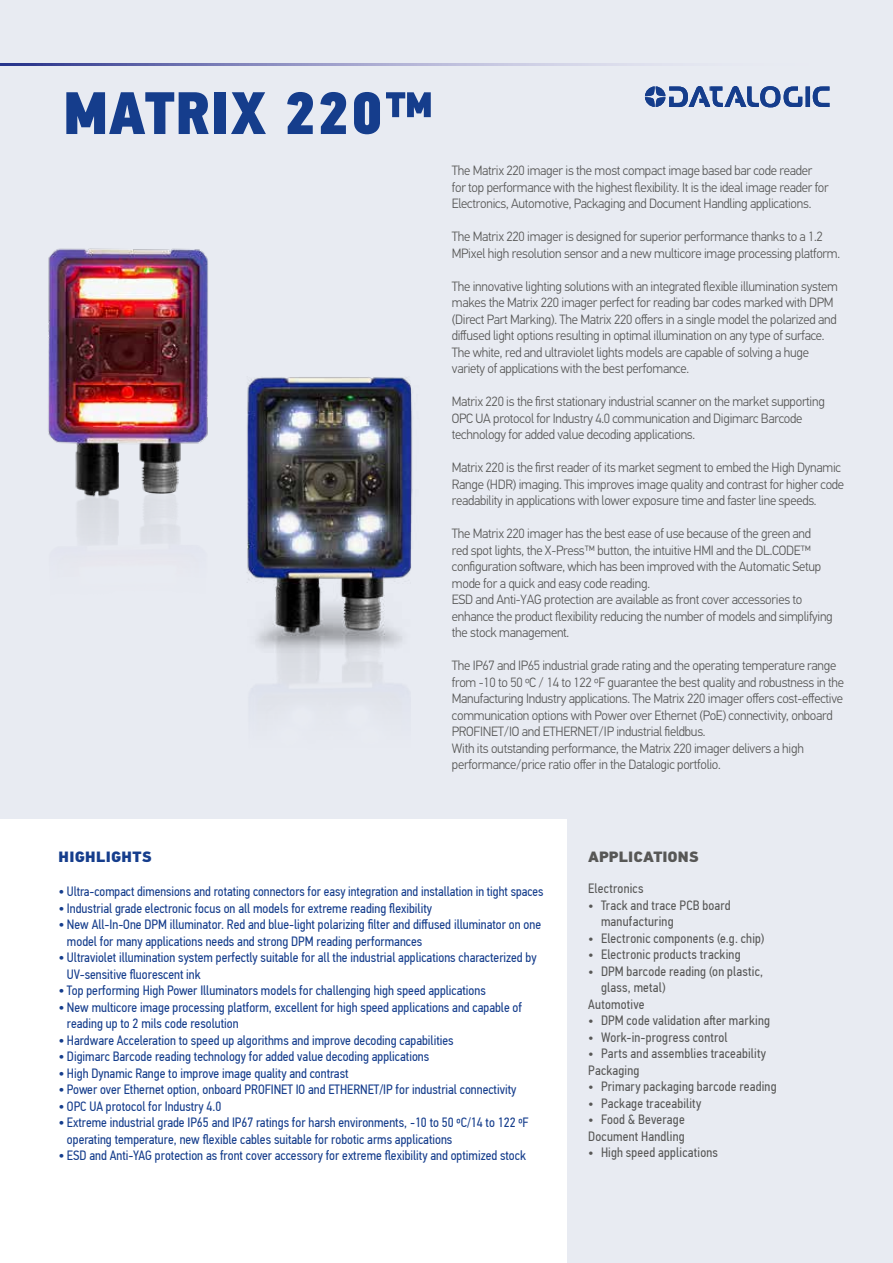
<style>
.page{position:relative;width:893px;height:1263px;background:#e8ebf2}
.page>*{position:absolute;margin:0;border:0;box-sizing:border-box;transform-origin:0 0}
.t1{font:60px "PF Din Text Cond Pro X Black";letter-spacing:.01em;color:#153d8c}
.t2{font:900 15px "PF Din Text Pro";color:#575756}
.t3{font:900 15px "PF Din Text Pro";letter-spacing:.02em;color:#153d8c}
.t4{font:300 13.5px/16.5px "PF Din Text Pro";letter-spacing:-.02em;color:#575756;scale:.96 1}
.t5{font:13.5px/16.5px "PF Din Text Cond Pro";color:#153d8c}
.t6{font:13.5px/16.5px "PF Din Text Cond Pro";letter-spacing:.015em;color:#575756}
.s1{font-size:15px}
</style>
<div class="page">
<svg style="left:0;top:64px;width:645px;height:1px"></svg>
<img style="left:48px;top:248px;width:160px;height:293px">
<img style="left:247px;top:377px;width:166px;height:315px">
<div style="left:0;top:820px;width:567px;height:443px;background:#fff"></div>
<svg style="left:645px;top:86px;width:184px;height:21px"></svg>
<h1 class="t1" style="left:63px;top:75px;width:372px">MATRIX 220™</h1>
<p class="t4" style="left:452px;top:162px;width:394px">The Matrix 220 imager is the most compact image based bar code reader for top performance with the highest flexibility. It is the ideal image reader for<br>Electronics, Automotive, Packaging and Document Handling applications.</p>
<p class="t4" style="left:452px;top:228px;width:406px">The Matrix 220 imager is designed for superior performance thanks to a 1.2<br>MPixel high resolution sensor and a new multicore image processing platform.</p>
<p class="t4" style="left:452px;top:278px;width:404px">The innovative lighting solutions with an integrated flexible illumination system makes the Matrix 220 imager perfect for reading bar codes marked with DPM (Direct Part Marking). The Matrix 220 offers in a single model the polarized and diffused light options resulting in optimal illumination on any type of surface.<br>The white, red and ultraviolet lights models are capable of solving a huge variety of applications with the best perfomance.</p>
<p class="t4" style="left:452px;top:393px;width:390px">Matrix 220 is the first stationary industrial scanner on the market supporting<br>OPC UA protocol for Industry 4.0 communication and Digimarc Barcode technology for added value decoding applications.</p>
<p class="t4" style="left:452px;top:459px;width:410px">Matrix 220 is the first reader of its market segment to embed the High Dynamic<br>Range (HDR) imaging. This improves image quality and contrast for higher code readability in applications with lower exposure time and faster line speeds.</p>
<p class="t4" style="left:452px;top:525px;width:398px">The Matrix 220 imager has the best ease of use because of the green and<br>red spot lights, the X-Press™ button, the intuitive HMI and the DL.CODE™ configuration software, which has been improved with the Automatic Setup mode for a quick and easy code reading.<br>ESD and Anti-YAG protection are available as front cover accessories to enhance the product flexibility reducing the number of models and simplifying the stock management.</p>
<p class="t4" style="left:452px;top:657px;width:410px">The IP67 and IP65 industrial grade rating and the operating temperature range from -10 to 50 ºC / 14 to 122 ºF guarantee the best quality and robustness in the Manufacturing Industry applications. The Matrix 220 imager offers cost-effective communication options with Power over Ethernet (PoE) connectivity, onboard PROFINET/IO and ETHERNET/IP industrial fieldbus.<br>With its outstanding performance, the Matrix 220 imager delivers a high performance/price ratio offer in the Datalogic portfolio.</p>
<p class="t3" style="left:59px;top:847px;width:95px">HIGHLIGHTS</p>
<p class="t5" style="left:58px;top:883px;width:486px"><span class="s1">•</span> Ultra-compact dimensions and rotating connectors for easy integration and installation in tight spaces</p>
<p class="t5" style="left:58px;top:900px;width:375px"><span class="s1">•</span> Industrial grade electronic focus on all models for extreme reading flexibility</p>
<p class="t5" style="left:67px;top:916px;width:476px;text-indent:-9px"><span class="s1">•</span> New All-In-One DPM illuminator. Red and blue-light polarizing filter and diffused illuminator on one model for many applications needs and strong DPM reading performances</p>
<p class="t5" style="left:67px;top:949px;width:471px;text-indent:-9px"><span class="s1">•</span> Ultraviolet illumination system perfectly suitable for all the industrial applications characterized by<br>UV-sensitive fluorescent ink</p>
<p class="t5" style="left:58px;top:982px;width:429px"><span class="s1">•</span> Top performing High Power Illuminators models for challenging high speed applications</p>
<p class="t5" style="left:67px;top:999px;width:457px;text-indent:-9px"><span class="s1">•</span> New multicore image processing platform, excellent for high speed applications and capable of reading up to 2 mils code resolution</p>
<p class="t5" style="left:58px;top:1032px;width:397px"><span class="s1">•</span> Hardware Acceleration to speed up algorithms and improve decoding capabilities</p>
<p class="t5" style="left:58px;top:1048px;width:372px"><span class="s1">•</span> Digimarc Barcode reading technology for added value decoding applications</p>
<p class="t5" style="left:58px;top:1065px;width:292px"><span class="s1">•</span> High Dynamic Range to improve image quality and contrast</p>
<p class="t5" style="left:58px;top:1081px;width:459px"><span class="s1">•</span> Power over Ethernet option, onboard PROFINET IO and ETHERNET/IP for industrial connectivity</p>
<p class="t5" style="left:58px;top:1098px;width:164px"><span class="s1">•</span> OPC UA protocol for Industry 4.0</p>
<p class="t5" style="left:67px;top:1114px;width:463px;text-indent:-9px"><span class="s1">•</span> Extreme industrial grade IP65 and IP67 ratings for harsh environments, -10 to 50 ºC/14 to 122 ºF operating temperature, new flexible cables suitable for robotic arms applications</p>
<p class="t5" style="left:58px;top:1147px;width:469px"><span class="s1">•</span> ESD and Anti-YAG protection as front cover accessory for extreme flexibility and optimized stock</p>
<p class="t2" style="left:588px;top:847px;width:112px">APPLICATIONS</p>
<p class="t6" style="left:588px;top:880px;width:57px">Electronics</p>
<p class="t6" style="left:601px;top:897px;width:131px;text-indent:-13px">• Track and trace PCB board manufacturing</p>
<p class="t6" style="left:588px;top:930px;width:177px">• Electronic components (e.g. chip)</p>
<p class="t6" style="left:588px;top:946px;width:154px">• Electronic products tracking</p>
<p class="t6" style="left:588px;top:963px;width:176px">• DPM barcode reading (on plastic,</p>
<p class="t6" style="left:601px;top:979px;width:66px">glass, metal)</p>
<p class="t6" style="left:588px;top:996px;width:58px">Automotive</p>
<p class="t6" style="left:588px;top:1012px;width:183px">• DPM code validation after marking</p>
<p class="t6" style="left:588px;top:1029px;width:141px">• Work-in-progress control</p>
<p class="t6" style="left:588px;top:1045px;width:179px">• Parts and assemblies traceability<br>Packaging</p>
<p class="t6" style="left:588px;top:1078px;width:190px">• Primary packaging barcode reading</p>
<p class="t6" style="left:588px;top:1095px;width:115px">• Package traceability</p>
<p class="t6" style="left:588px;top:1111px;width:98px">• Food &amp; Beverage<br>Document Handling</p>
<p class="t6" style="left:588px;top:1144px;width:131px">• High speed applications</p>
</div>
